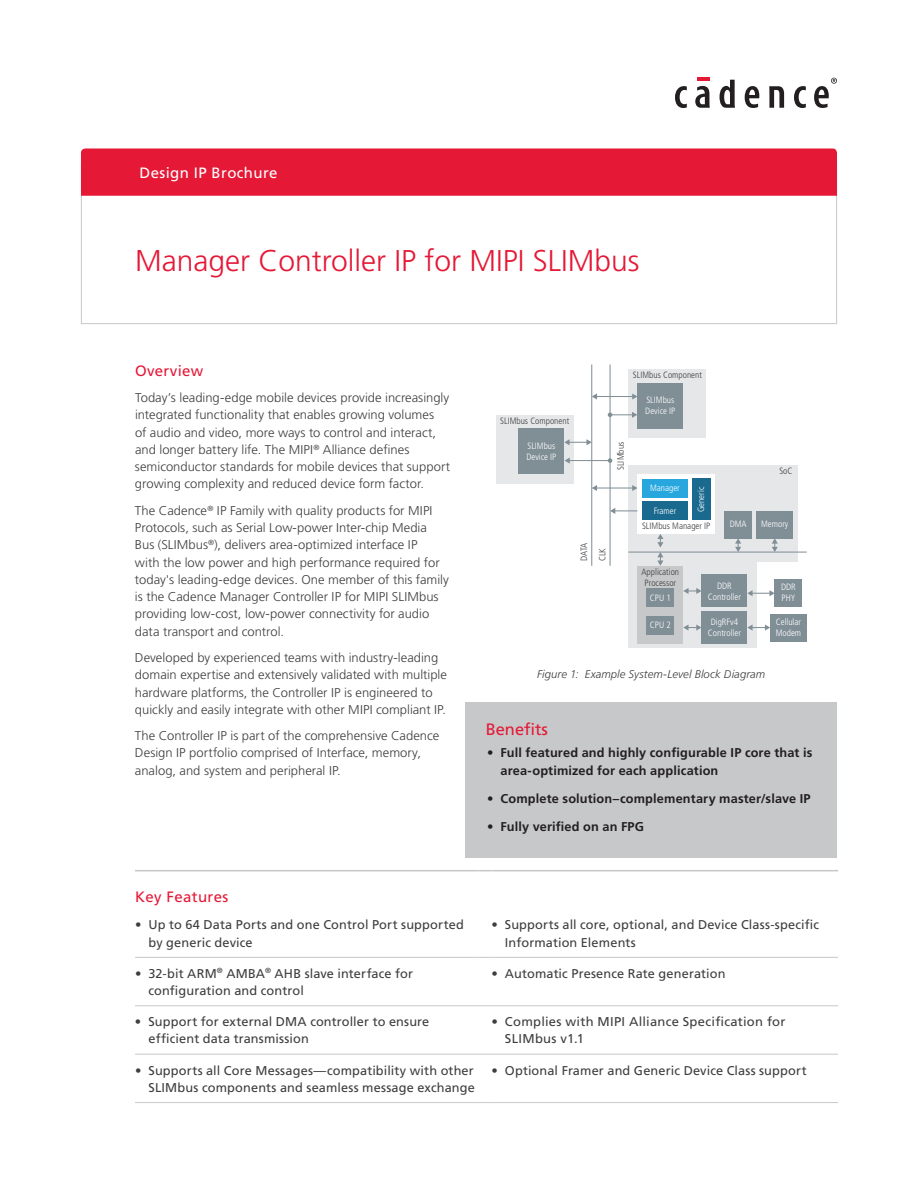
<style>
.page{position:relative;width:918px;height:1188px;background:#fff}
.page>*{position:absolute;margin:0;border:0;box-sizing:border-box;transform-origin:0 0}
.t1{font:300 30px "Frutiger LT Std";color:#e51836}
.t2{font:16.5px "Frutiger LT Std";color:#e51836}
.t3{font:15px "Frutiger LT Std";letter-spacing:.025em;color:#e51836}
.t4{font:15px "Frutiger LT Std";letter-spacing:.025em;color:#fff}
.t5{font:300 12.75px/17.2px "Frutiger LT Std";color:#3e3e3f}
.t6{font:12.75px/17.2px "Frutiger LT Std";letter-spacing:.01em;color:#3e3e3f}
.t7{font:700 12.75px/17.2px "Frutiger LT Std";letter-spacing:.01em;color:#231f20}
.t8{font:italic 300 11.25px "Frutiger LT Std";letter-spacing:.01em;color:#3e3e3f}
.t9{font:300 condensed 9.15px/10.9px "Frutiger LT Std";color:#fff}
.t10{font:300 condensed 9.15px/18.3px "Frutiger LT Std";color:#3e3e3f}
</style>
<div class="page">
<div style="left:81px;top:148px;width:756px;height:48px;background:#e51836"></div>
<svg style="left:675px;top:86px;width:12px;height:22px"></svg>
<svg style="left:695px;top:78px;width:15px;height:30px"></svg>
<svg style="left:720px;top:80px;width:15px;height:28px"></svg>
<svg style="left:745px;top:86px;width:14px;height:22px"></svg>
<svg style="left:769px;top:86px;width:15px;height:22px"></svg>
<svg style="left:794px;top:86px;width:12px;height:22px"></svg>
<svg style="left:814px;top:78px;width:23px;height:30px"></svg>
<hr style="left:135px;top:957px;width:343px;height:1px;background:#c7c8ca">
<svg style="left:478px;top:957px;width:13px;height:1px"></svg>
<hr style="left:491px;top:957px;width:347px;height:1px;background:#c7c8ca">
<hr style="left:135px;top:1005px;width:343px;height:1px;background:#c7c8ca">
<svg style="left:478px;top:1005px;width:13px;height:1px"></svg>
<hr style="left:491px;top:1005px;width:347px;height:1px;background:#c7c8ca">
<hr style="left:135px;top:1054px;width:343px;height:1px;background:#c7c8ca">
<svg style="left:478px;top:1054px;width:13px;height:1px"></svg>
<hr style="left:491px;top:1054px;width:347px;height:1px;background:#c7c8ca">
<hr style="left:135px;top:1102px;width:343px;height:1px;background:#c7c8ca">
<svg style="left:478px;top:1102px;width:13px;height:1px"></svg>
<hr style="left:491px;top:1102px;width:347px;height:1px;background:#c7c8ca">
<hr style="left:135px;top:870px;width:343px;height:1px;background:#c7c8ca">
<svg style="left:478px;top:870px;width:13px;height:1px"></svg>
<hr style="left:491px;top:870px;width:347px;height:1px;background:#c7c8ca">
<div style="left:665px;top:465px;width:133px;height:96px;background:#e6e7e9"></div>
<hr style="left:610px;top:365px;width:1px;height:201px;background:#808e96">
<hr style="left:591px;top:365px;width:1px;height:201px;background:#808e96">
<div style="left:628px;top:369px;width:78px;height:69px;background:#e6e7e9"></div>
<div style="left:638px;top:383px;width:45px;height:46px;background:#808e96"></div>
<hr style="left:596px;top:396px;width:37px;height:1px;background:#808e96">
<svg style="left:592px;top:393px;width:5px;height:7px"></svg>
<svg style="left:632px;top:393px;width:6px;height:7px"></svg>
<svg style="left:608px;top:412px;width:29px;height:6px"></svg>
<div style="left:628px;top:465px;width:128px;height:183px;background:#e6e7e9"></div>
<div style="left:638px;top:566px;width:45px;height:78px;background:#c7c8ca"></div>
<div style="left:647px;top:589px;width:27px;height:18px;background:#808e96"></div>
<div style="left:647px;top:616px;width:27px;height:18px;background:#808e96"></div>
<div style="left:702px;top:575px;width:45px;height:32px;background:#808e96"></div>
<div style="left:702px;top:612px;width:45px;height:32px;background:#808e96"></div>
<svg style="left:683px;top:588px;width:19px;height:6px"></svg>
<svg style="left:683px;top:625px;width:19px;height:6px"></svg>
<div style="left:638px;top:474px;width:77px;height:60px;background:#fff"></div>
<div style="left:642px;top:479px;width:46px;height:18px;background:#28a7df"></div>
<hr style="left:596px;top:488px;width:37px;height:1px;background:#808e96">
<svg style="left:592px;top:485px;width:5px;height:6px"></svg>
<svg style="left:632px;top:485px;width:6px;height:6px"></svg>
<svg style="left:610px;top:508px;width:28px;height:6px"></svg>
<div style="left:496px;top:415px;width:77px;height:68px;background:#e6e7e9"></div>
<div style="left:519px;top:429px;width:45px;height:45px;background:#808e96"></div>
<svg style="left:564px;top:439px;width:28px;height:6px"></svg>
<hr style="left:569px;top:460px;width:41px;height:1px;background:#808e96">
<svg style="left:565px;top:458px;width:5px;height:6px"></svg>
<svg style="left:608px;top:458px;width:4px;height:5px"></svg>
<div style="left:642px;top:502px;width:46px;height:18px;background:#1a6a8f"></div>
<div style="left:692px;top:479px;width:19px;height:41px;background:#1a6a8f"></div>
<div style="left:775px;top:580px;width:27px;height:27px;background:#808e96"></div>
<svg style="left:747px;top:590px;width:28px;height:6px"></svg>
<div style="left:770px;top:614px;width:37px;height:27px;background:#808e96"></div>
<svg style="left:747px;top:625px;width:23px;height:6px"></svg>
<svg style="left:657px;top:534px;width:6px;height:32px"></svg>
<hr style="left:628px;top:552px;width:179px;height:1px;background:#808e96">
<div style="left:724px;top:511px;width:28px;height:27px;background:#808e96"></div>
<div style="left:756px;top:511px;width:37px;height:27px;background:#808e96"></div>
<svg style="left:735px;top:538px;width:6px;height:14px"></svg>
<svg style="left:772px;top:538px;width:6px;height:14px"></svg>
<div style="left:465px;top:702px;width:372px;height:156px;background:#c7c8ca"></div>
<p class="t4" style="left:140px;top:164px;width:140px">Design IP Brochure</p>
<h1 class="t1" style="left:135px;top:244px;width:506px">Manager Controller IP for MIPI SLIMbus</h1>
<p class="t3" style="left:135px;top:362px;width:70px">Overview</p>
<p class="t5" style="left:135px;top:389px;width:317px">Today’s leading-edge mobile devices provide increasingly integrated functionality that enables growing volumes<br>of audio and video, more ways to control and interact, and longer battery life. The MIPI<sup>®</sup> Alliance defines semiconductor standards for mobile devices that support growing complexity and reduced device form factor.</p>
<p class="t5" style="left:135px;top:502px;width:315px">The Cadence<sup>®</sup> IP Family with quality products for MIPI Protocols, such as Serial Low-power Inter-chip Media Bus (SLIMbus<sup>®</sup>), delivers area-optimized interface IP<br>with the low power and high performance required for today's leading-edge devices. One member of this family is the Cadence Manager Controller IP for MIPI SLIMbus providing low-cost, low-power connectivity for audio data transport and control.</p>
<p class="t5" style="left:135px;top:649px;width:314px">Developed by experienced teams with industry-leading domain expertise and extensively validated with multiple hardware platforms, the Controller IP is engineered to quickly and easily integrate with other MIPI compliant IP.</p>
<p class="t5" style="left:135px;top:727px;width:306px">The Controller IP is part of the comprehensive Cadence<br>Design IP portfolio comprised of Interface, memory, analog, and system and peripheral IP.</p>
<p class="t10" style="left:500px;top:412px;width:70px">SLIMbus Component</p>
<p class="t9" style="left:526px;top:440px;width:32px">SLIMbus<br>Device IP</p>
<p class="t10" style="left:575px;top:561px;width:20px;rotate:-90deg">DATA<br>CLK</p>
<p class="t10" style="left:633px;top:366px;width:70px">SLIMbus Component</p>
<p class="t9" style="left:645px;top:394px;width:32px">SLIMbus<br>Device IP</p>
<p class="t10" style="left:612px;top:470px;width:29px;rotate:-90deg">SLIMbus</p>
<p class="t9" style="left:650px;top:482px;width:31px">Manager</p>
<p class="t9" style="left:696px;top:512px;width:27px;rotate:-90deg">Generic</p>
<p class="t10" style="left:642px;top:517px;width:70px">SLIMbus Manager IP</p>
<p class="t9" style="left:654px;top:505px;width:24px">Framer</p>
<p class="t10" style="left:779px;top:462px;width:15px">SoC</p>
<p class="t9" style="left:730px;top:519px;width:18px">DMA</p>
<p class="t9" style="left:761px;top:519px;width:29px">Memory</p>
<p class="t10" style="left:642px;top:566px;width:39px;line-height:10.9px;text-align:center">Application<br>Processor</p>
<p class="t9" style="left:650px;top:592px;width:22px">CPU 1</p>
<p class="t9" style="left:650px;top:619px;width:22px">CPU 2</p>
<p class="t9" style="left:708px;top:580px;width:34px;text-align:center">DDR<br>Controller</p>
<p class="t9" style="left:708px;top:617px;width:34px">DigRFv4<br>Controller</p>
<p class="t9" style="left:781px;top:582px;width:16px">DDR<br>PHY</p>
<p class="t9" style="left:776px;top:616px;width:27px">Cellular<br>Modem</p>
<p class="t8" style="left:537px;top:667px;width:230px">Figure 1: Example System-Level Block Diagram</p>
<p class="t2" style="left:486px;top:719px;width:64px">Benefits</p>
<p class="t7" style="left:501px;top:744px;width:313px;text-indent:-14px">• Full featured and highly configurable IP core that is area-optimized for each application</p>
<p class="t7" style="left:487px;top:790px;width:325px">• Complete solution–complementary master/slave IP</p>
<p class="t7" style="left:487px;top:818px;width:159px">• Fully verified on an FPG</p>
<p class="t3" style="left:135px;top:888px;width:95px">Key Features</p>
<p class="t6" style="left:149px;top:916px;width:317px;text-indent:-14px">• Up to 64 Data Ports and one Control Port supported by generic device</p>
<p class="t6" style="left:505px;top:916px;width:316px;text-indent:-14px">• Supports all core, optional, and Device Class-specific<br>Information Elements</p>
<p class="t6" style="left:148px;top:965px;width:266px;text-indent:-13px">• 32-bit ARM<sup>®</sup> AMBA<sup>®</sup> AHB slave interface for configuration and control</p>
<p class="t6" style="left:491px;top:965px;width:236px">• Automatic Presence Rate generation</p>
<p class="t6" style="left:148px;top:1013px;width:282px;text-indent:-14px">• Support for external DMA controller to ensure efficient data transmission</p>
<p class="t6" style="left:505px;top:1013px;width:282px;text-indent:-13px">• Complies with MIPI Alliance Specification for<br>SLIMbus v1.1</p>
<p class="t6" style="left:135px;top:1062px;width:341px;text-align:right">• Supports all Core Messages—compatibility with other<br>SLIMbus components and seamless message exchange</p>
<p class="t6" style="left:491px;top:1062px;width:317px">• Optional Framer and Generic Device Class support</p>
</div>
